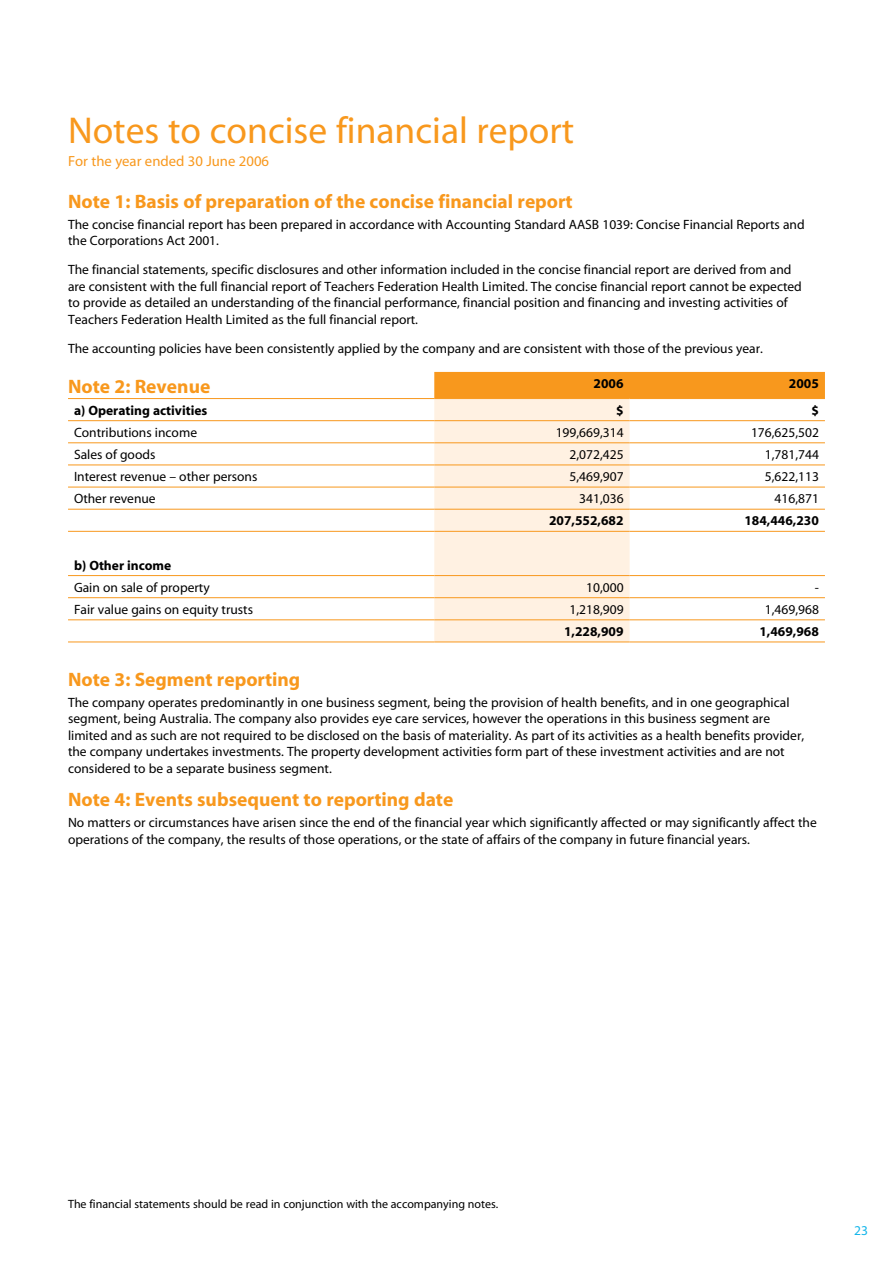
<style>
.page{position:relative;width:893px;height:1263px;background:#fff}
.page>*{position:absolute;margin:0;border:0;box-sizing:border-box;transform-origin:0 0}
.t1{font:37.5px "Myriad";color:#f8981d}
.t2{font:700 19.5px "Myriad";color:#f8981d}
.t3{font:14.7px "Myriad";color:#f8981d}
.t4{font:13.5px/16.5px "Myriad";color:#000}
.t5{font:700 13.5px "Myriad";color:#000}
.t6{font:13.5px "Myriad";color:#13b5ea}
.t7{font:12px "Myriad";color:#000}
</style>
<div class="page">
<div style="left:434px;top:372px;width:391px;height:26px;background:#f8981d"></div>
<div style="left:434px;top:399px;width:196px;height:243px;background:#fff1e2"></div>
<hr style="left:68px;top:575px;width:366px;height:1px;background:#f8981d">
<hr style="left:434px;top:575px;width:196px;height:1px;background:#f8981d">
<hr style="left:630px;top:575px;width:195px;height:1px;background:#f8981d">
<hr style="left:68px;top:597px;width:366px;height:1px;background:#f8981d">
<hr style="left:434px;top:597px;width:196px;height:1px;background:#f8981d">
<hr style="left:630px;top:597px;width:195px;height:1px;background:#f8981d">
<hr style="left:68px;top:620px;width:366px;height:1px;background:#f8981d">
<hr style="left:434px;top:620px;width:196px;height:1px;background:#f8981d">
<hr style="left:630px;top:620px;width:195px;height:1px;background:#f8981d">
<hr style="left:68px;top:398px;width:366px;height:1px;background:#f8981d">
<hr style="left:434px;top:398px;width:196px;height:1px;background:#f8981d">
<hr style="left:630px;top:398px;width:195px;height:1px;background:#f8981d">
<hr style="left:68px;top:420px;width:366px;height:1px;background:#f8981d">
<hr style="left:434px;top:420px;width:196px;height:1px;background:#f8981d">
<hr style="left:630px;top:420px;width:195px;height:1px;background:#f8981d">
<hr style="left:68px;top:443px;width:366px;height:1px;background:#f8981d">
<hr style="left:434px;top:443px;width:196px;height:1px;background:#f8981d">
<hr style="left:630px;top:443px;width:195px;height:1px;background:#f8981d">
<hr style="left:68px;top:465px;width:366px;height:1px;background:#f8981d">
<hr style="left:434px;top:465px;width:196px;height:1px;background:#f8981d">
<hr style="left:630px;top:465px;width:195px;height:1px;background:#f8981d">
<hr style="left:68px;top:487px;width:366px;height:1px;background:#f8981d">
<hr style="left:434px;top:487px;width:196px;height:1px;background:#f8981d">
<hr style="left:630px;top:487px;width:195px;height:1px;background:#f8981d">
<hr style="left:68px;top:509px;width:366px;height:1px;background:#f8981d">
<hr style="left:434px;top:509px;width:196px;height:1px;background:#f8981d">
<hr style="left:630px;top:509px;width:195px;height:1px;background:#f8981d">
<hr style="left:68px;top:531px;width:366px;height:1px;background:#f8981d">
<hr style="left:434px;top:531px;width:196px;height:1px;background:#f8981d">
<hr style="left:630px;top:531px;width:195px;height:1px;background:#f8981d">
<hr style="left:68px;top:642px;width:366px;height:1px;background:#f8981d">
<hr style="left:434px;top:642px;width:196px;height:1px;background:#f8981d">
<hr style="left:630px;top:642px;width:195px;height:1px;background:#f8981d">
<h1 class="t1" style="left:68px;top:112px;width:508px">Notes to concise financial report</h1>
<p class="t3" style="left:68px;top:154px;width:203px">For the year ended 30 June 2006</p>
<h2 class="t2" style="left:68px;top:191px;width:506px">Note 1: Basis of preparation of the concise financial report</h2>
<p class="t4" style="left:68px;top:216px;width:738px">The concise financial report has been prepared in accordance with Accounting Standard AASB 1039: Concise Financial Reports and the Corporations Act 2001.</p>
<p class="t4" style="left:68px;top:262px;width:735px">The financial statements, specific disclosures and other information included in the concise financial report are derived from and are consistent with the full financial report of Teachers Federation Health Limited. The concise financial report cannot be expected to provide as detailed an understanding of the financial performance, financial position and financing and investing activities of Teachers Federation Health Limited as the full financial report.</p>
<p class="t4" style="left:68px;top:341px;width:696px">The accounting policies have been consistently applied by the company and are consistent with those of the previous year.</p>
<h2 class="t2" style="left:68px;top:376px;width:144px">Note 2: Revenue</h2>
<p class="t5" style="left:594px;top:377px;width:31px">2006</p>
<p class="t5" style="left:789px;top:377px;width:31px">2005</p>
<p class="t5" style="left:74px;top:403px;width:135px">a) Operating activities</p>
<p class="t5" style="left:616px;top:403px;width:9px">$</p>
<p class="t5" style="left:811px;top:403px;width:9px">$</p>
<p class="t4" style="left:74px;top:425px;width:125px">Contributions income</p>
<p class="t4" style="left:556px;top:425px;width:69px">199,669,314</p>
<p class="t4" style="left:751px;top:425px;width:69px">176,625,502</p>
<p class="t4" style="left:74px;top:447px;width:83px">Sales of goods</p>
<p class="t4" style="left:570px;top:447px;width:56px">2,072,425</p>
<p class="t4" style="left:765px;top:447px;width:56px">1,781,744</p>
<p class="t4" style="left:74px;top:469px;width:185px">Interest revenue – other persons</p>
<p class="t4" style="left:570px;top:469px;width:56px">5,469,907</p>
<p class="t4" style="left:765px;top:469px;width:56px">5,622,113</p>
<p class="t4" style="left:74px;top:491px;width:83px">Other revenue</p>
<p class="t4" style="left:579px;top:491px;width:46px">341,036</p>
<p class="t4" style="left:775px;top:491px;width:46px">416,871</p>
<p class="t5" style="left:549px;top:514px;width:76px">207,552,682</p>
<p class="t5" style="left:744px;top:514px;width:76px">184,446,230</p>
<p class="t5" style="left:74px;top:558px;width:99px">b) Other income</p>
<p class="t4" style="left:74px;top:579px;width:137px">Gain on sale of property</p>
<p class="t4" style="left:586px;top:579px;width:39px">10,000</p>
<p class="t4" style="left:815px;top:579px;width:6px">-</p>
<p class="t4" style="left:74px;top:602px;width:180px">Fair value gains on equity trusts</p>
<p class="t4" style="left:570px;top:602px;width:56px">1,218,909</p>
<p class="t4" style="left:765px;top:602px;width:56px">1,469,968</p>
<p class="t5" style="left:564px;top:624px;width:61px">1,228,909</p>
<p class="t5" style="left:759px;top:624px;width:61px">1,469,968</p>
<h2 class="t2" style="left:68px;top:669px;width:234px">Note 3: Segment reporting</h2>
<p class="t4" style="left:68px;top:695px;width:738px">The company operates predominantly in one business segment, being the provision of health benefits, and in one geographical segment, being Australia. The company also provides eye care services, however the operations in this business segment are limited and as such are not required to be disclosed on the basis of materiality. As part of its activities as a health benefits provider, the company undertakes investments. The property development activities form part of these investment activities and are not considered to be a separate business segment.</p>
<h2 class="t2" style="left:68px;top:790px;width:387px">Note 4: Events subsequent to reporting date</h2>
<p class="t4" style="left:68px;top:815px;width:750px">No matters or circumstances have arisen since the end of the financial year which significantly affected or may significantly affect the operations of the company, the results of those operations, or the state of affairs of the company in future financial years.</p>
<p class="t7" style="left:68px;top:1198px;width:432px">The financial statements should be read in conjunction with the accompanying notes.</p>
<p class="t6" style="left:854px;top:1223px;width:15px">23</p>
</div>
